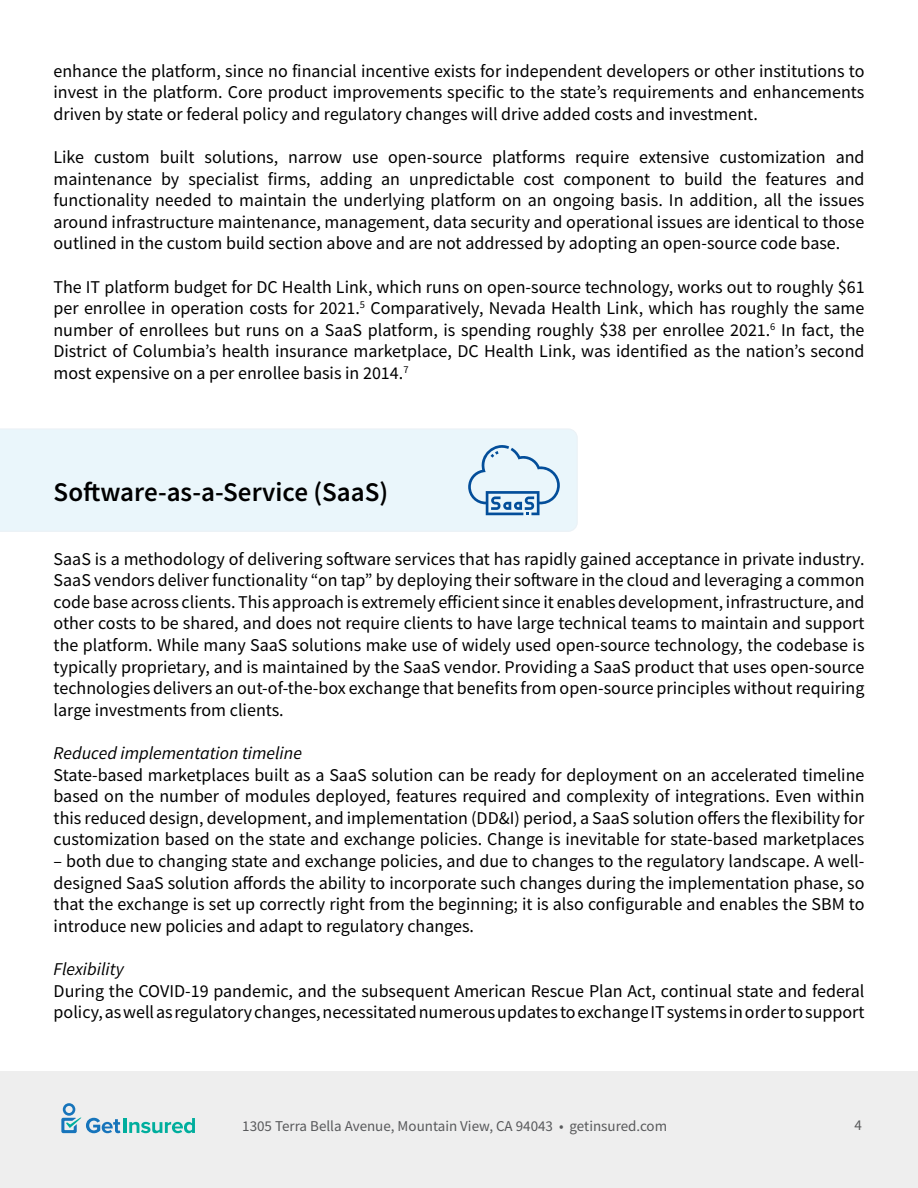
<style>
.page{position:relative;width:918px;height:1188px;background:#fff}
.page>*{position:absolute;margin:0;border:0;box-sizing:border-box;transform-origin:0 0}
.t1{font:600 27px "Source Sans Pro";color:#000}
.t2{font:18px/21.6px "Source Sans Pro";color:#000;text-align:justify}
.t3{font:italic 18px "Source Sans Pro";color:#000}
.t4{font:15px "Source Sans Pro";color:#58595b}
</style>
<div class="page">
<div style="left:0;top:428px;width:578px;height:104px;background:#eaf6fb"></div>
<div style="left:0;top:1071px;width:918px;height:117px;background:#eee"></div>
<div style="left:63px;top:1103px;width:12px;height:13px;border:3px solid #1674bb;border-radius:50%"></div>
<svg style="left:61px;top:1118px;width:59px;height:15px"></svg>
<hr style="left:124px;top:1118px;width:3px;height:15px;background:#00ae9d">
<svg style="left:129px;top:1118px;width:66px;height:15px"></svg>
<svg style="left:468px;top:442px;width:92px;height:73px;background:#c2d9ea"></svg>
<p class="t2" style="left:53px;top:60px;width:813px">enhance the platform, since no financial incentive exists for independent developers or other institutions to invest in the platform. Core product improvements specific to the state’s requirements and enhancements driven by state or federal policy and regulatory changes will drive added costs and investment.</p>
<p class="t2" style="left:53px;top:146px;width:813px">Like custom built solutions, narrow use open-source platforms require extensive customization and maintenance by specialist firms, adding an unpredictable cost component to build the features and functionality needed to maintain the underlying platform on an ongoing basis. In addition, all the issues around infrastructure maintenance, management, data security and operational issues are identical to those outlined in the custom build section above and are not addressed by adopting an open-source code base.</p>
<p class="t2" style="left:53px;top:276px;width:813px">The IT platform budget for DC Health Link, which runs on open-source technology, works out to roughly $61 per enrollee in operation costs for 2021.<sup>5</sup> Comparatively, Nevada Health Link, which has roughly the same number of enrollees but runs on a SaaS platform, is spending roughly $38 per enrollee 2021.<sup>6</sup> In fact, the District of Columbia’s health insurance marketplace, DC Health Link, was identified as the nation’s second most expensive on a per enrollee basis in 2014.<sup>7</sup></p>
<h1 class="t1" style="left:54px;top:474px;width:336px">Software-as-a-Service (SaaS)</h1>
<p class="t2" style="left:54px;top:548px;width:812px">SaaS is a methodology of delivering software services that has rapidly gained acceptance in private industry.<br>SaaS vendors deliver functionality “on tap” by deploying their software in the cloud and leveraging a common code base across clients. This approach is extremely efficient since it enables development, infrastructure, and other costs to be shared, and does not require clients to have large technical teams to maintain and support the platform. While many SaaS solutions make use of widely used open-source technology, the codebase is typically proprietary, and is maintained by the SaaS vendor. Providing a SaaS product that uses open-source technologies delivers an out-of-the-box exchange that benefits from open-source principles without requiring large investments from clients.</p>
<p class="t3" style="left:54px;top:742px;width:250px">Reduced implementation timeline</p>
<p class="t2" style="left:54px;top:764px;width:812px">State-based marketplaces built as a SaaS solution can be ready for deployment on an accelerated timeline based on the number of modules deployed, features required and complexity of integrations. Even within this reduced design, development, and implementation (DD&amp;I) period, a SaaS solution offers the flexibility for customization based on the state and exchange policies. Change is inevitable for state-based marketplaces</p>
<p class="t2" style="left:54px;top:850px;width:812px">– both due to changing state and exchange policies, and due to changes to the regulatory landscape. A well&shy;designed SaaS solution affords the ability to incorporate such changes during the implementation phase, so that the exchange is set up correctly right from the beginning; it is also configurable and enables the SBM to introduce new policies and adapt to regulatory changes.</p>
<p class="t3" style="left:54px;top:958px;width:72px">Flexibility</p>
<p class="t2" style="left:54px;top:980px;width:812px">During the COVID-19 pandemic, and the subsequent American Rescue Plan Act, continual state and federal policy, as well as regulatory changes, necessitated numerous updates to exchange IT systems in order to support</p>
<p class="t4" style="left:242px;top:1116px;width:426px">1305 Terra Bella Avenue, Mountain View, CA 94043 • getinsured.com</p>
<p class="t4" style="left:855px;top:1115px;width:9px">4</p>
</div>
